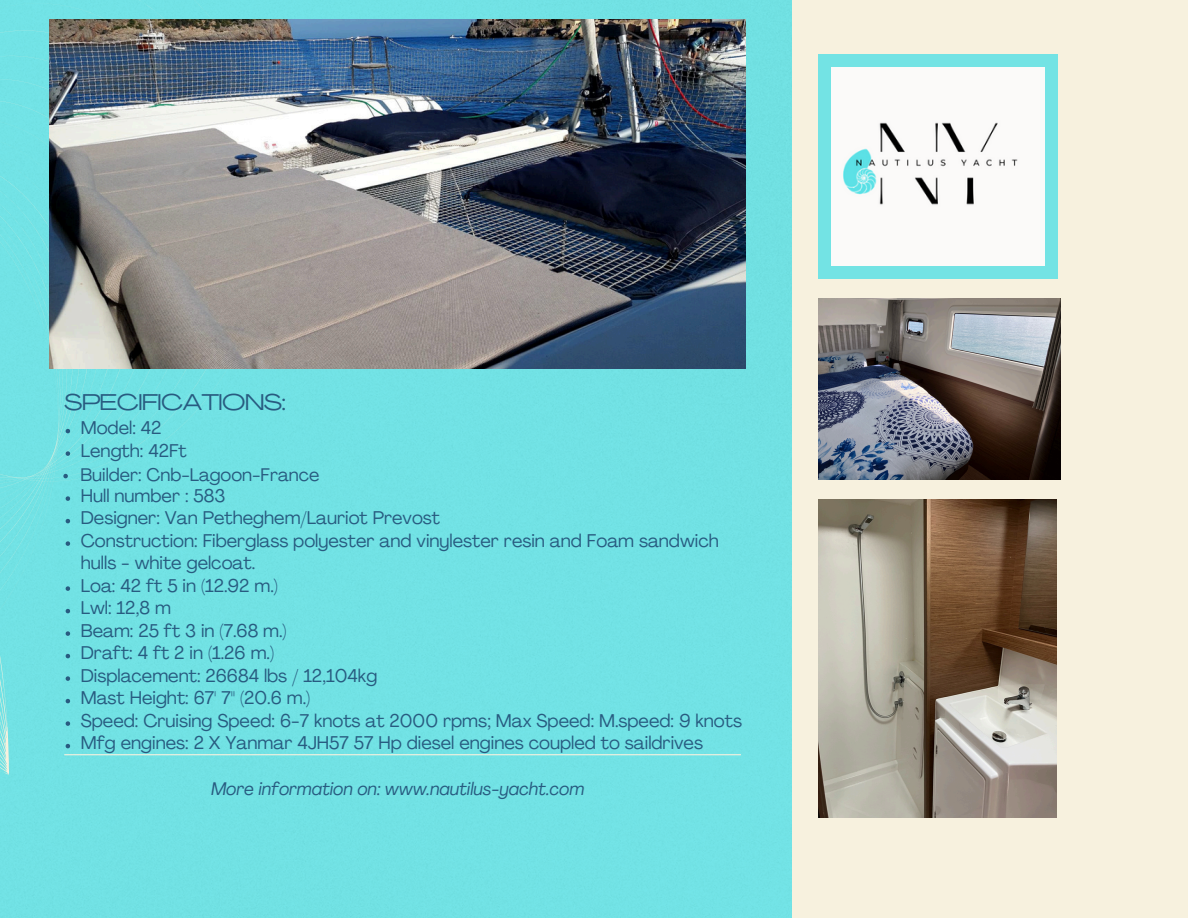
<style>
.page{position:relative;width:1188px;height:918px;background:#fff}
.page>*{position:absolute;margin:0;border:0;box-sizing:border-box;transform-origin:0 0}
.t1{font:22.5px "Agrandir Grand";letter-spacing:-.02em;color:#285b80}
.t2{font:18.15px/22.5px "Agrandir";color:#285b80}
.t3{font:italic 18px "Agrandir";color:#285b80}
.t4{font:18px "Agrandir";color:#285b80}
</style>
<div class="page">
<div style="left:0;top:0;width:792px;height:918px;background:#71e2e4"></div>
<div style="left:792px;top:0;width:396px;height:918px;background:#f7f1de"></div>
<div style="left:818px;top:54px;width:239px;height:225px;background:#73e3e4"></div>
<div style="left:0;top:0;width:420px;height:776px;background:#72e2e4"></div>
<hr style="left:64px;top:754px;width:677px;height:1px;background:#f7f1de">
<div style="left:831px;top:67px;width:214px;height:198px;background:#fbfaf9"></div>
<div style="left:0;top:0;width:119px;height:775px;background:#72e2e4"></div>
<img style="left:50px;top:19px;width:695px;height:349px">
<img style="left:818px;top:298px;width:242px;height:181px">
<img style="left:818px;top:499px;width:239px;height:319px">
<p class="t1" style="left:64px;top:393px;width:223px">SPECIFICATIONS:</p>
<p class="t2" style="left:81px;top:419px;width:82px">Model: 42</p>
<h1 class="t2" style="left:81px;top:441px;width:107px">Length: 42Ft</h1>
<p class="t4" style="left:80px;top:467px;width:240px">Builder: Cnb-Lagoon-France</p>
<p class="t2" style="left:81px;top:486px;width:146px">Hull number : 583</p>
<p class="t2" style="left:81px;top:509px;width:361px">Designer: Van Petheghem/Lauriot Prevost</p>
<p class="t2" style="left:81px;top:531px;width:640px">Construction: Fiberglass polyester and vinylester resin and Foam sandwich hulls - white gelcoat.</p>
<p class="t2" style="left:81px;top:576px;width:199px">Loa: 42 ft 5 in (12.92 m.)</p>
<p class="t2" style="left:81px;top:599px;width:92px">Lwl: 12,8 m</p>
<p class="t2" style="left:81px;top:621px;width:207px">Beam: 25 ft 3 in (7.68 m.)</p>
<p class="t2" style="left:81px;top:644px;width:195px">Draft: 4 ft 2 in (1.26 m.)</p>
<p class="t2" style="left:81px;top:666px;width:298px">Displacement: 26684 lbs / 12,104kg</p>
<p class="t2" style="left:81px;top:689px;width:231px">Mast Height: 67' 7" (20.6 m.)</p>
<p class="t2" style="left:81px;top:711px;width:663px">Speed: Cruising Speed: 6-7 knots at 2000 rpms; Max Speed: M.speed: 9 knots</p>
<p class="t2" style="left:81px;top:734px;width:624px">Mfg engines: 2 X Yanmar 4JH57 57 Hp diesel engines coupled to saildrives</p>
<p class="t3" style="left:211px;top:781px;width:375px">More information on: www.nautilus-yacht.com</p>
</div>
